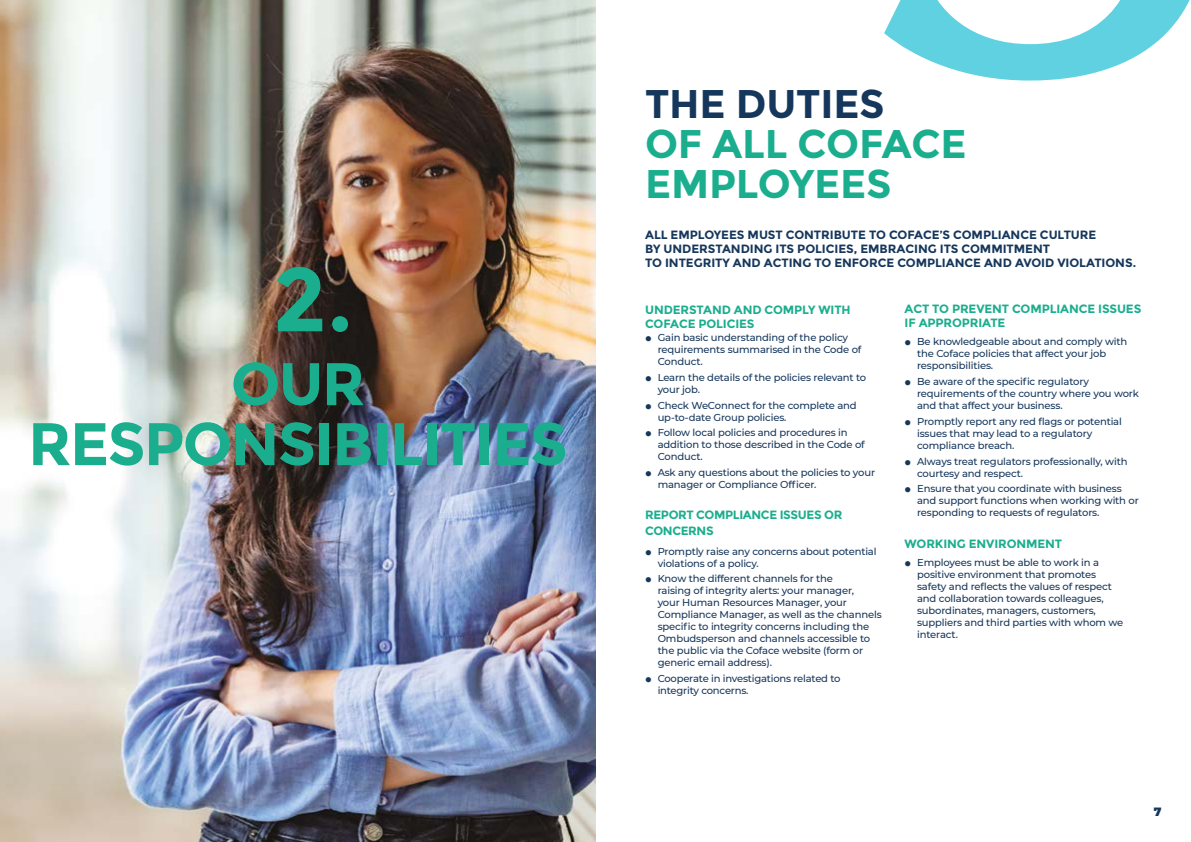
<style>
.page{position:relative;width:1191px;height:842px;background:#fff}
.page>*{position:absolute;margin:0;border:0;box-sizing:border-box;transform-origin:0 0}
.t1{font:700 90px "Montserrat";color:#1bae8e}
.t2{font:700 60px/60px "Montserrat";letter-spacing:-.03em;color:#1bae8e;text-align:center}
.t3{font:700 40px/40px "Montserrat";letter-spacing:-.005em;color:#1bae8e}
.t4{font:700 40px "Montserrat";letter-spacing:-.005em;color:#16375c}
.t5{font:700 12px/14px "Montserrat";letter-spacing:-.005em;color:#16375c}
.t6{font:700 12px/14px "Montserrat";letter-spacing:-.01em;color:#1bae8e}
.t7{font:700 12px/16px "Montserrat";letter-spacing:-.03em;color:#1bae8e}
.t8{font:900 12px "Montserrat";color:#16375c}
.t9{font:500 10px/12px "Montserrat";letter-spacing:-.015em;color:#16375c}
</style>
<div class="page">
<img style="left:0;top:0;width:595px;height:842px">
<svg style="left:884px;top:0;width:306px;height:81px"></svg>
<h1 class="t1" style="left:273px;top:246px;width:82px">2.</h1>
<h2 class="t2" style="left:28px;top:354px;width:541px">OUR<br>RESPONSIBILITIES</h2>
<h3 class="t4" style="left:645px;top:80px;width:241px">THE DUTIES</h3>
<h3 class="t3" style="left:645px;top:124px;width:323px">OF ALL COFACE<br>EMPLOYEES</h3>
<p class="t5" style="left:645px;top:228px;width:492px">ALL EMPLOYEES MUST CONTRIBUTE TO COFACE’S COMPLIANCE CULTURE<br>BY UNDERSTANDING ITS POLICIES, EMBRACING ITS COMMITMENT<br>TO INTEGRITY AND ACTING TO ENFORCE COMPLIANCE AND AVOID VIOLATIONS.</p>
<p class="t6" style="left:904px;top:302px;width:238px">ACT TO PREVENT COMPLIANCE ISSUES<br>IF APPROPRIATE</p>
<p class="t9" style="left:917px;top:335px;width:212px;text-indent:-13px">● Be knowledgeable about and comply with the Coface policies that affect your job responsibilities.</p>
<p class="t9" style="left:917px;top:375px;width:223px;text-indent:-13px">● Be aware of the specific regulatory requirements of the country where you work and that affect your business.</p>
<p class="t9" style="left:917px;top:415px;width:206px;text-indent:-13px">● Promptly report any red flags or potential issues that may lead to a regulatory compliance breach.</p>
<p class="t9" style="left:917px;top:455px;width:212px;text-indent:-13px">● Always treat regulators professionally, with courtesy and respect.</p>
<p class="t9" style="left:917px;top:482px;width:223px;text-indent:-13px">● Ensure that you coordinate with business and support functions when working with or responding to requests of regulators.</p>
<p class="t6" style="left:904px;top:537px;width:159px">WORKING ENVIRONMENT</p>
<p class="t9" style="left:917px;top:556px;width:208px;text-indent:-13px">● Employees must be able to work in a positive environment that promotes safety and reflects the values of respect and collaboration towards colleagues, subordinates, managers, customers, suppliers and third parties with whom we interact.</p>
<p class="t6" style="left:645px;top:303px;width:207px">UNDERSTAND AND COMPLY WITH<br>COFACE POLICIES</p>
<p class="t9" style="left:657px;top:331px;width:205px;text-indent:-13px">● Gain basic understanding of the policy requirements summarised in the Code of<br>Conduct.</p>
<p class="t9" style="left:657px;top:371px;width:210px;text-indent:-13px">● Learn the details of the policies relevant to your job.</p>
<p class="t9" style="left:657px;top:399px;width:201px;text-indent:-13px">● Check WeConnect for the complete and up-to-date Group policies.</p>
<p class="t9" style="left:657px;top:426px;width:209px;text-indent:-13px">● Follow local policies and procedures in addition to those described in the Code of<br>Conduct.</p>
<p class="t9" style="left:657px;top:466px;width:219px;text-indent:-13px">● Ask any questions about the policies to your manager or Compliance Officer.</p>
<p class="t7" style="left:645px;top:507px;width:199px">REPORT COMPLIANCE ISSUES OR<br>CONCERNS</p>
<p class="t9" style="left:657px;top:545px;width:220px;text-indent:-13px">● Promptly raise any concerns about potential violations of a policy.</p>
<p class="t9" style="left:657px;top:572px;width:225px;text-indent:-13px">● Know the different channels for the<br>raising of integrity alerts: your manager,<br>your Human Resources Manager, your Compliance Manager, as well as the channels specific to integrity concerns including the Ombudsperson and channels accessible to the public via the Coface website (form or generic email address).</p>
<p class="t9" style="left:657px;top:672px;width:184px;text-indent:-13px">● Cooperate in investigations related to integrity concerns.</p>
<p class="t8" style="left:1153px;top:803px;width:9px">7</p>
</div>
